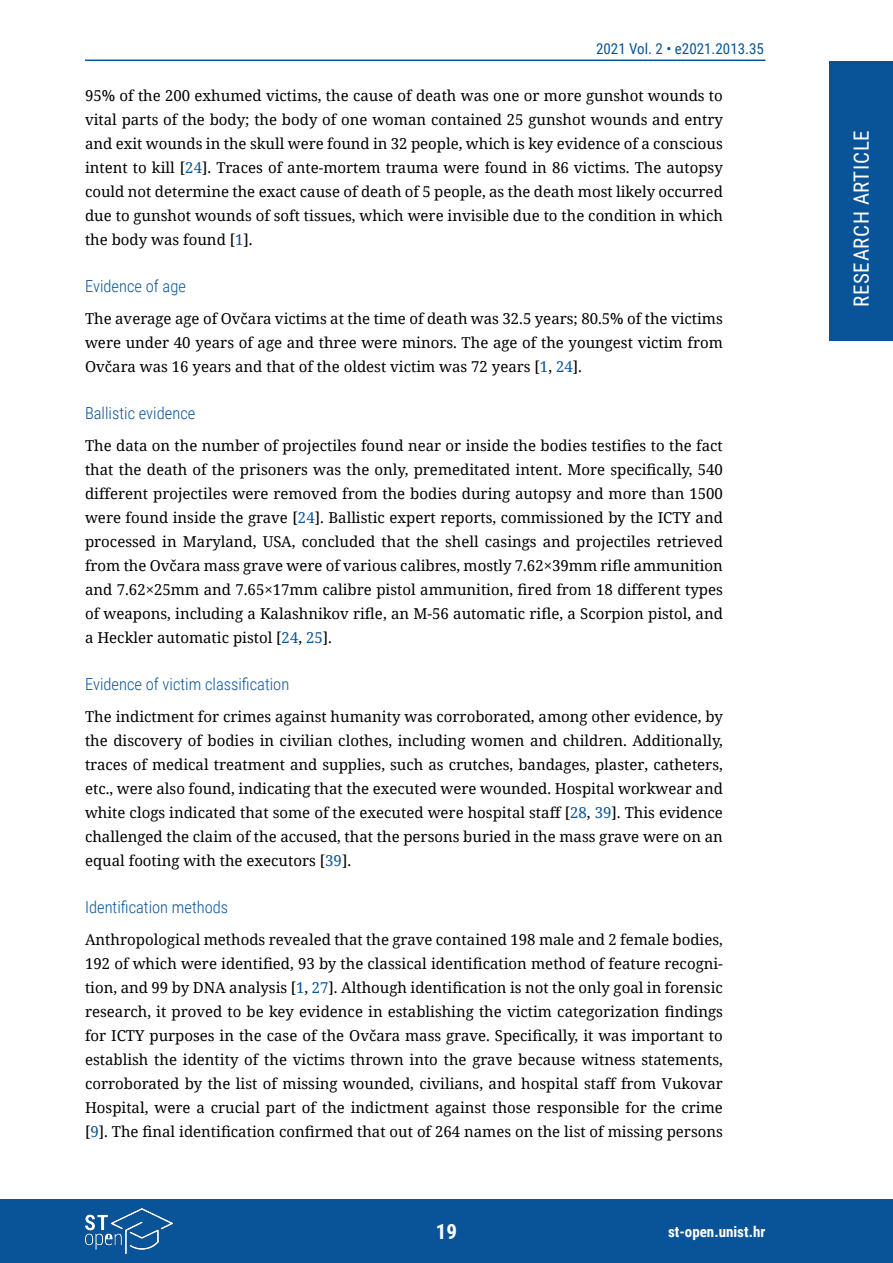
<style>
.page{position:relative;width:893px;height:1263px;background:#fff}
.page>*{position:absolute;margin:0;border:0;box-sizing:border-box;transform-origin:0 0}
.t1{font:21px "Roboto Condensed";letter-spacing:.035em;color:#fff}
.t2{font:700 21px "Roboto Condensed";color:#fff}
.t3{font:300 16.5px "Roboto Condensed";color:#095398}
.t4{font:15px/24px "Noto Serif";color:#000;text-align:justify}
.t5{font:15px "Roboto Condensed";color:#095398}
.t6{font:700 15px "Roboto Condensed";color:#fff}
.s1{color:#095398}
</style>
<div class="page">
<div style="left:829px;top:61px;width:64px;height:279px;background:#095398"></div>
<div style="left:0;top:1199px;width:893px;height:64px;background:#095398"></div>
<hr style="left:85px;top:60px;width:680px;height:1px;background:#095398">
<img style="left:85px;top:1209px;width:87px;height:44px">
<p class="t5" style="left:596px;top:38px;width:169px">2021 Vol. 2 • e2021.2013.35</p>
<p class="t4" style="left:85px;top:83px;width:639px">95% of the 200 exhumed victims, the cause of death was one or more gunshot wounds to vital parts of the body; the body of one woman contained 25 gunshot wounds and entry and exit wounds in the skull were found in 32 people, which is key evidence of a conscious intent to kill [<span class="s1">24</span>]. Traces of ante-mortem trauma were found in 86 victims. The autopsy could not determine the exact cause of death of 5 people, as the death most likely occurred due to gunshot wounds of soft tissues, which were invisible due to the condition in which the body was found [<span class="s1">1</span>].</p>
<p class="t3" style="left:85px;top:274px;width:102px">Evidence of age</p>
<p class="t4" style="left:85px;top:306px;width:639px">The average age of Ovčara victims at the time of death was 32.5 years; 80.5% of the victims were under 40 years of age and three were minors. The age of the youngest victim from Ovčara was 16 years and that of the oldest victim was 72 years [<span class="s1">1</span>, <span class="s1">24</span>].</p>
<p class="t3" style="left:85px;top:401px;width:112px">Ballistic evidence</p>
<p class="t4" style="left:85px;top:433px;width:639px">The data on the number of projectiles found near or inside the bodies testifies to the fact that the death of the prisoners was the only, premeditated intent. More specifically, 540 different projectiles were removed from the bodies during autopsy and more than 1500 were found inside the grave [<span class="s1">24</span>]. Ballistic expert reports, commissioned by the ICTY and processed in Maryland, USA, concluded that the shell casings and projectiles retrieved from the Ovčara mass grave were of various calibres, mostly 7.62×39mm rifle ammunition and 7.62×25mm and 7.65×17mm calibre pistol ammunition, fired from 18 different types of weapons, including a Kalashnikov rifle, an M-56 automatic rifle, a Scorpion pistol, and a Heckler automatic pistol [<span class="s1">24</span>, <span class="s1">25</span>].</p>
<p class="t3" style="left:85px;top:672px;width:206px">Evidence of victim classification</p>
<p class="t4" style="left:85px;top:704px;width:639px">The indictment for crimes against humanity was corroborated, among other evidence, by the discovery of bodies in civilian clothes, including women and children. Additionally, traces of medical treatment and supplies, such as crutches, bandages, plaster, catheters, etc., were also found, indicating that the executed were wounded. Hospital workwear and white clogs indicated that some of the executed were hospital staff [<span class="s1">28</span>, <span class="s1">39</span>]. This evidence challenged the claim of the accused, that the persons buried in the mass grave were on an equal footing with the executors [<span class="s1">39</span>].</p>
<p class="t3" style="left:85px;top:895px;width:145px">Identification methods</p>
<p class="t4" style="left:85px;top:927px;width:639px">Anthropological methods revealed that the grave contained 198 male and 2 female bodies, 192 of which were identified, 93 by the classical identification method of feature recogni&shy;tion, and 99 by DNA analysis [<span class="s1">1</span>, <span class="s1">27</span>]. Although identification is not the only goal in forensic research, it proved to be key evidence in establishing the victim categorization findings for ICTY purposes in the case of the Ovčara mass grave. Specifically, it was important to establish the identity of the victims thrown into the grave because witness statements, corroborated by the list of missing wounded, civilians, and hospital staff from Vukovar Hospital, were a crucial part of the indictment against those responsible for the crime [<span class="s1">9</span>]. The final identification confirmed that out of 264 names on the list of missing persons</p>
<h1 class="t2" style="left:436px;top:1217px;width:23px">19</h1>
<p class="t6" style="left:668px;top:1221px;width:99px">st-open.unist.hr</p>
<h1 class="t1" style="left:847px;top:307px;width:179px;rotate:-90deg">RESEARCH ARTICLE</h1>
</div>
